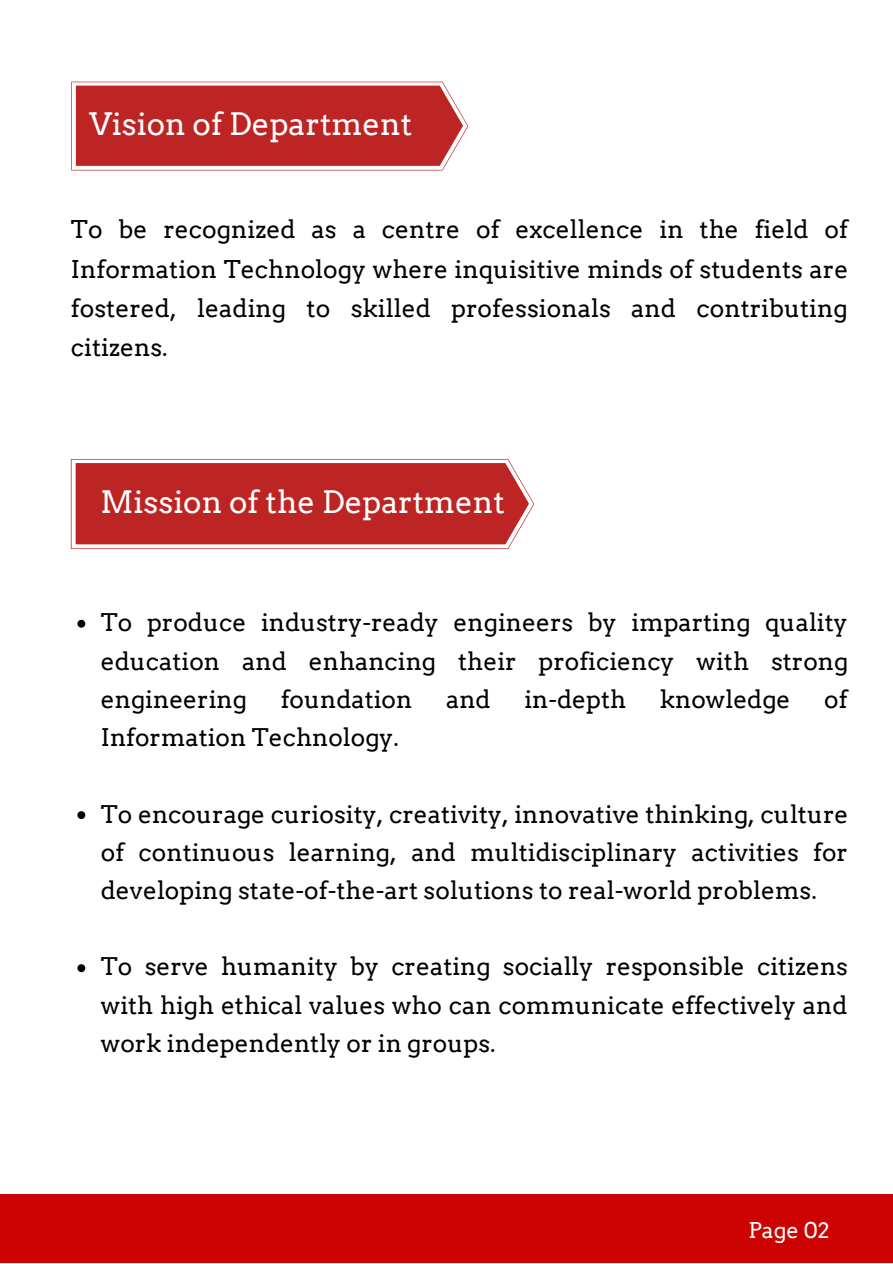
<style>
.page{position:relative;width:893px;height:1264px;background:#fff}
.page>*{position:absolute;margin:0;border:0;box-sizing:border-box;transform-origin:0 0}
.t1{font:30.9px "Arvo";color:#fff}
.t2{font:24.45px/39.3px "Arvo";color:#000;text-align:justify}
.t3{font:24.3px/38.2px "Arvo";color:#000;text-align:justify}
.t4{font:21.75px "Arvo";color:#fff}
</style>
<div class="page">
<div style="left:0;top:1194px;width:892px;height:68px;background:#cd0303"></div>
<svg style="left:71px;top:459px;width:463px;height:90px;background:#c53f3f"></svg>
<svg style="left:71px;top:82px;width:397px;height:88px;background:#c54141"></svg>
<svg style="left:77px;top:620px;width:8px;height:7px"></svg>
<svg style="left:77px;top:811px;width:8px;height:8px"></svg>
<svg style="left:77px;top:964px;width:8px;height:8px"></svg>
<p class="t1" style="left:89px;top:105px;width:324px">Vision of Department</p>
<p class="t2" style="left:71px;top:210px;width:779px">To be recognized as a centre of excellence in the field of Information Technology where inquisitive minds of students are fostered, leading to skilled professionals and contributing citizens.</p>
<p class="t1" style="left:100px;top:483px;width:406px">Mission of the Department</p>
<p class="t3" style="left:101px;top:603px;width:749px">To produce industry-ready engineers by imparting quality education and enhancing their proficiency with strong engineering</p>
<p class="t3" style="left:280px;top:680px;width:133px">foundation</p>
<p class="t3" style="left:446px;top:680px;width:46px">and</p>
<p class="t3" style="left:524px;top:680px;width:103px">in-depth</p>
<p class="t3" style="left:659px;top:680px;width:132px">knowledge</p>
<p class="t3" style="left:824px;top:680px;width:25px">of</p>
<p class="t3" style="left:101px;top:718px;width:299px">Information Technology.</p>
<p class="t3" style="left:101px;top:794px;width:749px">To encourage curiosity, creativity, innovative thinking, culture of continuous learning, and multidisciplinary activities for developing state-of-the-art solutions to real-world problems.</p>
<p class="t3" style="left:101px;top:947px;width:748px">To serve humanity by creating socially responsible citizens with high ethical values who can communicate effectively and work independently or in groups.</p>
<p class="t4" style="left:748px;top:1216px;width:83px">Page 02</p>
</div>
